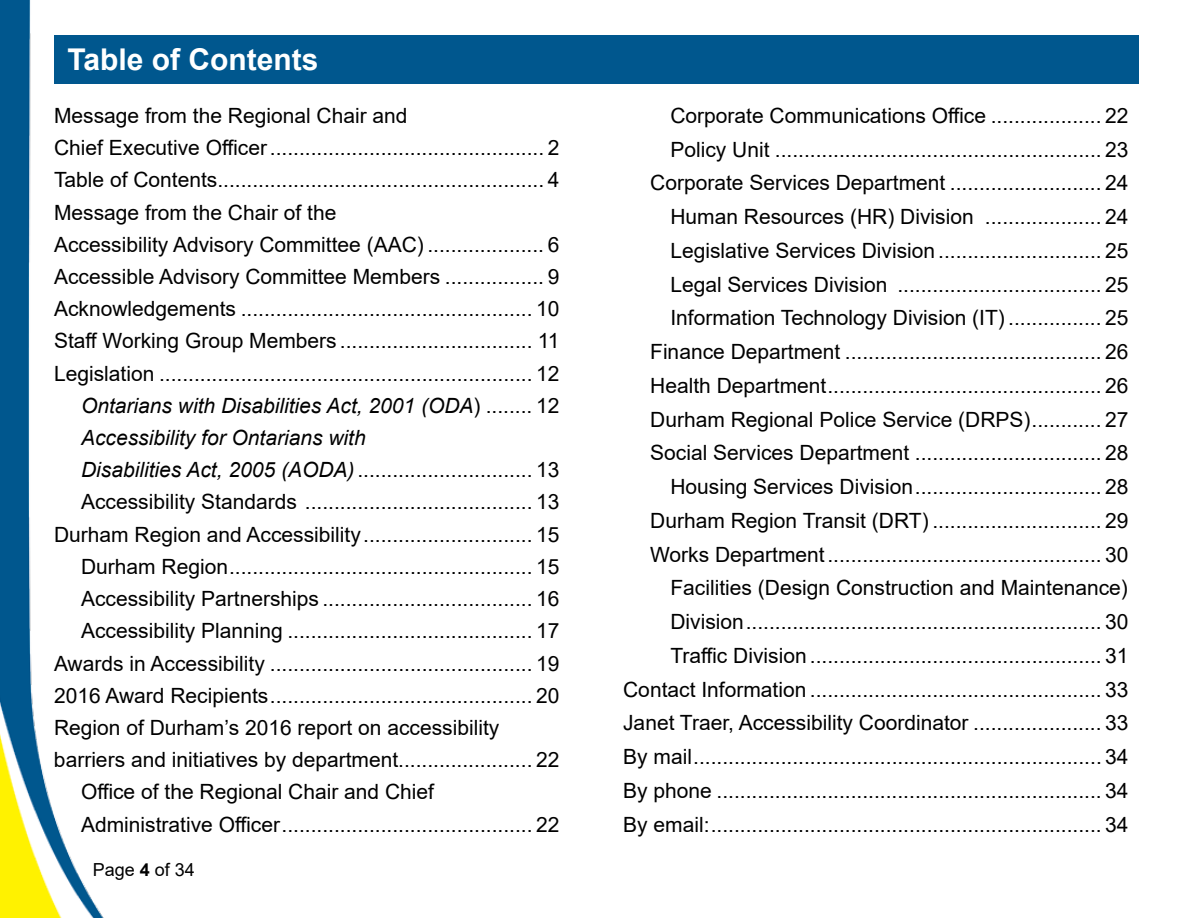
<style>
.page{position:relative;width:1188px;height:918px;background:#fff}
.page>*{position:absolute;margin:0;border:0;box-sizing:border-box;transform-origin:0 0}
.t1{font:700 30px "Arial";color:#fff}
.t2{font:21px/33.8px "Arial";color:#000;text-align:right}
.t3{font:italic 21px "Arial";color:#000}
.t4{font:18px "Arial";color:#000}
.s1{font-style:normal}
.s2{font-style:italic}
.s3{font-weight:700}
</style>
<div class="page">
<img style="left:0;top:0;width:104px;height:918px">
<div style="left:54px;top:35px;width:1084px;height:49px;background:#00578e"></div>
<h1 class="t1" style="left:68px;top:39px;width:253px">Table of Contents</h1>
<p class="t2" style="left:54px;top:98px;width:355px">Message from the Regional Chair and</p>
<p class="t2" style="left:54px;top:131px;width:507px">Chief Executive Officer ............................................... 2</p>
<p class="t2" style="left:54px;top:163px;width:507px">Table of Contents........................................................ 4</p>
<p class="t2" style="left:54px;top:195px;width:284px">Message from the Chair of the</p>
<p class="t2" style="left:54px;top:227px;width:507px">Accessibility Advisory Committee (AAC) .................... 6</p>
<p class="t2" style="left:54px;top:260px;width:507px">Accessible Advisory Committee Members ................. 9</p>
<p class="t2" style="left:54px;top:292px;width:507px">Acknowledgements .................................................. 10</p>
<p class="t2" style="left:54px;top:324px;width:507px">Staff Working Group Members ................................. 11</p>
<p class="t2" style="left:54px;top:356px;width:507px">Legislation ................................................................ 12</p>
<p class="t3" style="left:81px;top:392px;width:480px">Ontarians with Disabilities Act, 2001 (ODA<span class="s1">) ........ 12</span></p>
<p class="t3" style="left:81px;top:424px;width:286px">Accessibility for Ontarians with</p>
<p class="t2" style="left:81px;top:453px;width:480px"><span class="s2">Disabilities Act, 2005 (AODA)</span> .............................. 13</p>
<p class="t2" style="left:81px;top:485px;width:480px">Accessibility Standards ....................................... 13</p>
<p class="t2" style="left:54px;top:517px;width:507px">Durham Region and Accessibility ............................. 15</p>
<p class="t2" style="left:81px;top:549px;width:480px">Durham Region .................................................... 15</p>
<p class="t2" style="left:81px;top:582px;width:480px">Accessibility Partnerships .................................... 16</p>
<p class="t2" style="left:81px;top:614px;width:480px">Accessibility Planning .......................................... 17</p>
<p class="t2" style="left:54px;top:646px;width:507px">Awards in Accessibility ............................................. 19</p>
<p class="t2" style="left:54px;top:678px;width:507px">2016 Award Recipients ............................................. 20</p>
<p class="t2" style="left:54px;top:711px;width:447px">Region of Durham’s 2016 report on accessibility</p>
<p class="t2" style="left:54px;top:743px;width:507px">barriers and initiatives by department....................... 22</p>
<p class="t2" style="left:81px;top:775px;width:355px">Office of the Regional Chair and Chief</p>
<p class="t2" style="left:81px;top:807px;width:480px">Administrative Officer ........................................... 22</p>
<p class="t4" style="left:93px;top:857px;width:104px">Page <span class="s3">4</span> of 34</p>
<p class="t2" style="left:623px;top:98px;width:507px">Corporate Communications Office ................... 22<br>Policy Unit ........................................................ 23<br>Corporate Services Department .......................... 24<br>Human Resources (HR) Division .................... 24<br>Legislative Services Division ............................ 25<br>Legal Services Division ................................... 25<br>Information Technology Division (IT) ................ 25<br>Finance Department ............................................ 26<br>Health Department ............................................... 26<br>Durham Regional Police Service (DRPS) ............ 27<br>Social Services Department ................................ 28<br>Housing Services Division ................................ 28<br>Durham Region Transit (DRT) ............................. 29<br>Works Department ............................................... 30<br>Facilities (Design Construction and Maintenance)<br>Division ............................................................. 30<br>Traffic Division .................................................. 31<br>Contact Information .................................................. 33<br>Janet Traer, Accessibility Coordinator ...................... 33<br>By mail ...................................................................... 34<br>By phone .................................................................. 34<br>By email: ................................................................... 34</p>
</div>
